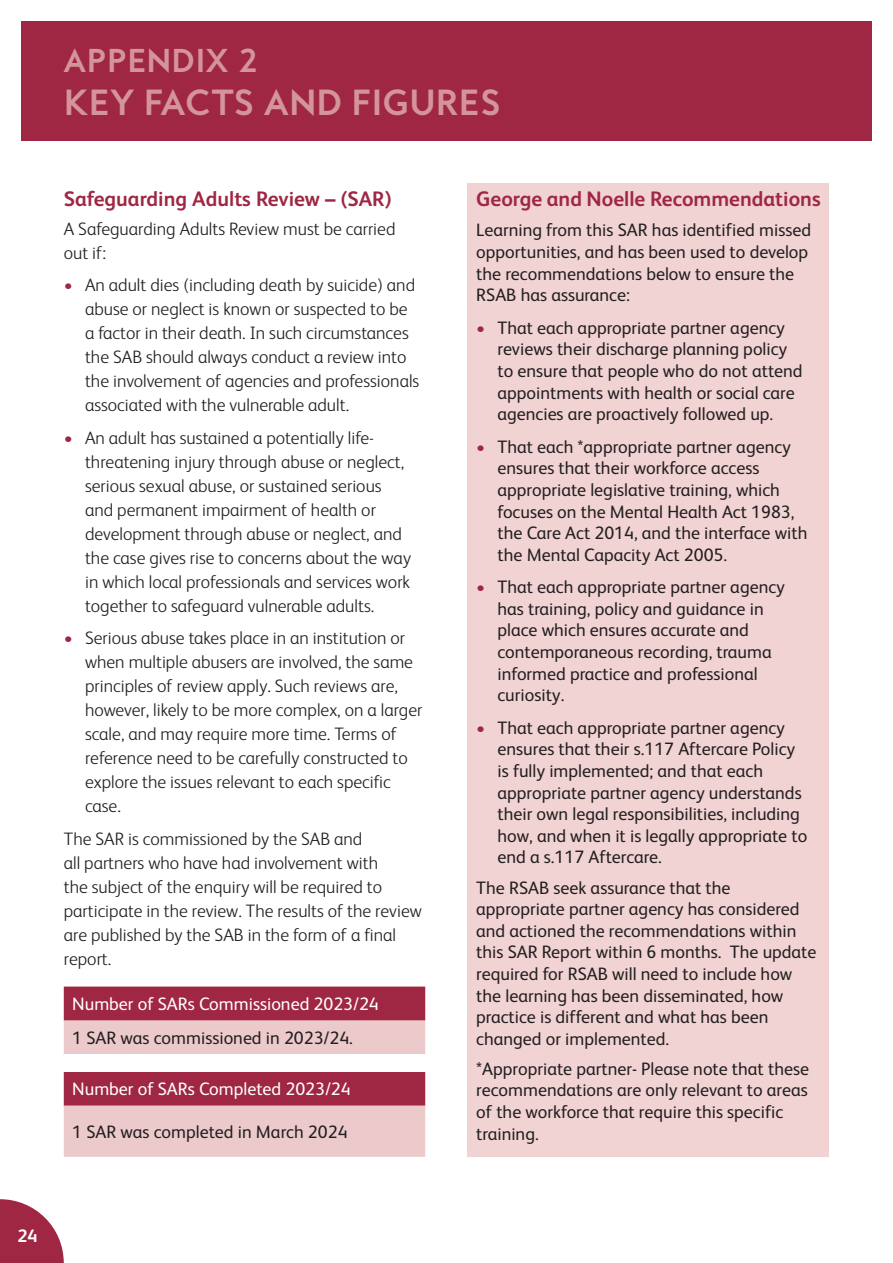
<style>
.page{position:relative;width:893px;height:1263px;background:#fff}
.page>*{position:absolute;margin:0;border:0;box-sizing:border-box;transform-origin:0 0}
.t1{font:700 33px "MB Empire";letter-spacing:-.01em;color:#d4959a}
.t2{font:700 30px "MB Empire";color:#d4959a}
.t3{font:700 21px "FS Albert";color:#9f2743}
.t4{font:18px/21.6px "FS Albert";color:#231f20}
.t5{font:300 18px/24px "FS Albert";color:#231f20}
.t6{font:18px "FS Albert";color:#fff}
.t7{font:700 18px "FS Albert";color:#fff}
.s1{color:#9f2743}
.s2{font-weight:300;color:#9f2743}
</style>
<div class="page">
<div style="left:21px;top:21px;width:851px;height:119px;background:#9f2743"></div>
<div style="left:64px;top:986px;width:361px;height:34px;background:#9f2743"></div>
<svg style="left:64px;top:1020px;width:361px;height:137px;background:#d69ba4"></svg>
<div style="left:64px;top:1054px;width:361px;height:18px;background:#fff"></div>
<div style="left:468px;top:183px;width:361px;height:974px;background:#f1d3d4"></div>
<svg style="left:0;top:1199px;width:64px;height:64px"></svg>
<h2 class="t2" style="left:63px;top:42px;width:225px">APPENDIX 2 <span class="s1">2</span></h2>
<h1 class="t1" style="left:64px;top:81px;width:439px">KEY FACTS AND FIGURES</h1>
<p class="t3" style="left:64px;top:187px;width:329px">Safeguarding Adults Review – (SAR)</p>
<p class="t5" style="left:64px;top:216px;width:333px">A Safeguarding Adults Review must be carried out if:</p>
<p class="t5" style="left:85px;top:273px;width:336px;text-indent:-21px"><span class="s1">•</span> An adult dies (including death by suicide) and abuse or neglect is known or suspected to be a factor in their death. In such circumstances the SAB should always conduct a review into the involvement of agencies and professionals associated with the vulnerable adult.</p>
<p class="t5" style="left:85px;top:425px;width:328px;text-indent:-21px"><span class="s1">•</span> An adult has sustained a potentially life&shy;threatening injury through abuse or neglect, serious sexual abuse, or sustained serious and permanent impairment of health or development through abuse or neglect, and the case gives rise to concerns about the way in which local professionals and services work together to safeguard vulnerable adults.</p>
<p class="t5" style="left:85px;top:626px;width:339px;text-indent:-21px"><span class="s1">•</span> Serious abuse takes place in an institution or when multiple abusers are involved, the same principles of review apply. Such reviews are, however, likely to be more complex, on a larger scale, and may require more time. Terms of reference need to be carefully constructed to explore the issues relevant to each specific case.</p>
<p class="t5" style="left:64px;top:826px;width:360px">The SAR is commissioned by the SAB and<br>all partners who have had involvement with<br>the subject of the enquiry will be required to participate in the review. The results of the review are published by the SAB in the form of a final report.</p>
<p class="t6" style="left:72px;top:993px;width:308px">Number of SARs Commissioned 2023/24</p>
<p class="t4" style="left:72px;top:1027px;width:282px">1 SAR was commissioned in 2023/24.</p>
<p class="t6" style="left:72px;top:1079px;width:280px">Number of SARs Completed 2023/24</p>
<p class="t4" style="left:72px;top:1121px;width:277px">1 SAR was completed in March 2024</p>
<p class="t3" style="left:476px;top:187px;width:346px">George and Noelle Recommendations</p>
<p class="t4" style="left:476px;top:219px;width:336px">Learning from this SAR has identified missed opportunities, and has been used to develop the recommendations below to ensure the RSAB has assurance:</p>
<p class="t4" style="left:497px;top:317px;width:306px;text-indent:-21px"><span class="s2">•</span> That each appropriate partner agency reviews their discharge planning policy to ensure that people who do not attend appointments with health or social care agencies are proactively followed up.</p>
<p class="t4" style="left:497px;top:436px;width:311px;text-indent:-21px"><span class="s2">•</span> That each *appropriate partner agency ensures that their workforce access appropriate legislative training, which focuses on the Mental Health Act 1983, the Care Act 2014, and the interface with the Mental Capacity Act 2005.</p>
<p class="t4" style="left:497px;top:576px;width:289px;text-indent:-21px"><span class="s2">•</span> That each appropriate partner agency has training, policy and guidance in place which ensures accurate and contemporaneous recording, trauma informed practice and professional curiosity.</p>
<p class="t4" style="left:497px;top:717px;width:311px;text-indent:-21px"><span class="s2">•</span> That each appropriate partner agency ensures that their s.117 Aftercare Policy is fully implemented; and that each appropriate partner agency understands their own legal responsibilities, including how, and when it is legally appropriate to end a s.117 Aftercare.</p>
<p class="t4" style="left:476px;top:876px;width:342px">The RSAB seek assurance that the appropriate partner agency has considered and actioned the recommendations within this SAR Report within 6 months. The update required for RSAB will need to include how the learning has been disseminated, how practice is different and what has been changed or implemented.</p>
<p class="t4" style="left:476px;top:1058px;width:334px">*Appropriate partner- Please note that these recommendations are only relevant to areas of the workforce that require this specific training.</p>
<p class="t7" style="left:18px;top:1226px;width:22px">24</p>
</div>
